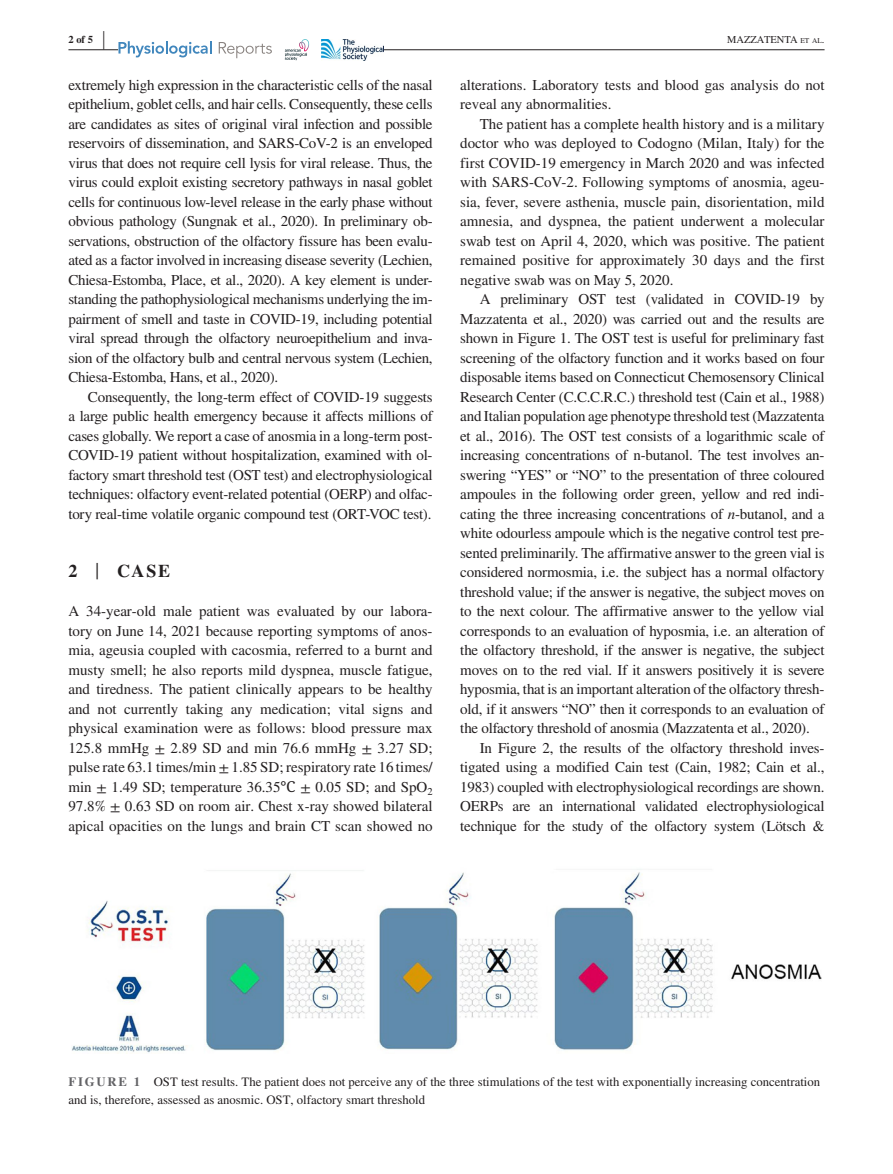
<style>
.page{position:relative;width:893px;height:1174px;background:#fff}
.page>*{position:absolute;margin:0;border:0;box-sizing:border-box;transform-origin:0 0}
.t1{font:700 25.95px "STIX";color:#231f20;scale:.36 1}
.t2{font:700 18px "STIX";color:#231f20}
.t3{font:15px/19.5px "STIX";letter-spacing:-.015em;color:#231f20;text-align:justify}
.t4{font:12.75px/18px "STIX";color:#231f20}
.t5{font:10.5px "STIX";color:#231f20}
.t6{font:700 10.5px "STIX";color:#231f20}
.s1{font-size:7.35px}
.s2{font-style:italic}
.s3{font-weight:400;font-size:23.7px}
.s4{font-family:"Noto Serif"}
.s5{font-weight:700;color:#636366}
</style>
<div class="page">
<hr style="left:68px;top:49px;width:756px;height:1px;background:#231f20">
<div style="left:118px;top:39px;width:265px;height:21px;background:#fff"></div>
<svg style="left:285px;top:39px;width:24px;height:21px"></svg>
<img style="left:321px;top:39px;width:62px;height:21px">
<svg style="left:118px;top:41px;width:94px;height:16px"></svg>
<svg style="left:219px;top:42px;width:53px;height:16px"></svg>
<img style="left:72px;top:869px;width:749px;height:184px">
<p class="t6" style="left:68px;top:33px;width:26px">2 of 5</p>
<h1 class="t1" style="left:103px;top:24px;width:7px">|</h1>
<p class="t5" style="left:727px;top:32px;width:99px">MAZZATENTA <span class="s1">et al</span>.</p>
<p class="t3" style="left:68px;top:76px;width:366px">extremely high expression in the characteristic cells of the nasal epithelium, goblet cells, and hair cells. Consequently, these cells are candidates as sites of original viral infection and possible reservoirs of dissemination, and SARS-CoV-2 is an enveloped virus that does not require cell lysis for viral release. Thus, the virus could exploit existing secretory pathways in nasal goblet cells for continuous low-level release in the early phase without obvious pathology (Sungnak et al., 2020). In preliminary ob&shy;servations, obstruction of the olfactory fissure has been evalu&shy;ated as a factor involved in increasing disease severity (Lechien, Chiesa-Estomba, Place, et al., 2020). A key element is under&shy;standing the pathophysiological mechanisms underlying the im&shy;pairment of smell and taste in COVID-19, including potential viral spread through the olfactory neuroepithelium and inva&shy;sion of the olfactory bulb and central nervous system (Lechien, Chiesa-Estomba, Hans, et al., 2020).</p>
<p class="t3" style="left:68px;top:388px;width:366px;text-indent:20px">Consequently, the long-term effect of COVID-19 suggests a large public health emergency because it affects millions of cases globally. We report a case of anosmia in a long-term post-COVID-19 patient without hospitalization, examined with ol&shy;factory smart threshold test (OST test) and electrophysiological techniques: olfactory event-related potential (OERP) and olfac&shy;tory real-time volatile organic compound test (ORT-VOC test).</p>
<p class="t3" style="left:460px;top:76px;width:366px">alterations. Laboratory tests and blood gas analysis do not reveal any abnormalities.</p>
<p class="t3" style="left:460px;top:115px;width:366px;text-indent:20px">The patient has a complete health history and is a military doctor who was deployed to Codogno (Milan, Italy) for the first COVID-19 emergency in March 2020 and was infected with SARS-CoV-2. Following symptoms of anosmia, ageu&shy;sia, fever, severe asthenia, muscle pain, disorientation, mild amnesia, and dyspnea, the patient underwent a molecular swab test on April 4, 2020, which was positive. The patient remained positive for approximately 30 days and the first negative swab was on May 5, 2020.</p>
<p class="t3" style="left:480px;top:290px;width:346px">A preliminary OST test (validated in COVID-19 by</p>
<p class="t3" style="left:460px;top:310px;width:366px">Mazzatenta et al., 2020) was carried out and the results are</p>
<p class="t3" style="left:460px;top:329px;width:366px">shown in Figure 1. The OST test is useful for preliminary fast</p>
<p class="t3" style="left:460px;top:349px;width:366px">screening of the olfactory function and it works based on four</p>
<p class="t3" style="left:460px;top:368px;width:366px">disposable items based on Connecticut Chemosensory Clinical</p>
<p class="t3" style="left:460px;top:388px;width:366px">Research Center (C.C.C.R.C.) threshold test (Cain et al., 1988)</p>
<p class="t3" style="left:460px;top:407px;width:366px">and Italian population age phenotype threshold test (Mazzatenta</p>
<p class="t3" style="left:460px;top:427px;width:366px">et al., 2016). The OST test consists of a logarithmic scale of</p>
<p class="t3" style="left:460px;top:446px;width:366px">increasing concentrations of n-butanol. The test involves an-</p>
<p class="t3" style="left:460px;top:466px;width:366px">swering “YES” or “NO” to the presentation of three coloured</p>
<p class="t3" style="left:460px;top:485px;width:366px">ampoules in the following order green, yellow and red indi-</p>
<p class="t3" style="left:460px;top:505px;width:366px">cating the three increasing concentrations of <span class="s2">n</span>-butanol, and a</p>
<p class="t3" style="left:460px;top:524px;width:366px">white odourless ampoule which is the negative control test pre-</p>
<p class="t3" style="left:460px;top:544px;width:366px">sented preliminarily. The affirmative answer to the green vial is</p>
<p class="t3" style="left:460px;top:563px;width:366px">considered normosmia, i.e. the subject has a normal olfactory</p>
<p class="t3" style="left:460px;top:583px;width:366px">threshold value; if the answer is negative, the subject moves on</p>
<p class="t3" style="left:460px;top:602px;width:366px">to the next colour. The affirmative answer to the yellow vial</p>
<p class="t3" style="left:460px;top:622px;width:366px">corresponds to an evaluation of hyposmia, i.e. an alteration of</p>
<p class="t3" style="left:460px;top:641px;width:366px">the olfactory threshold, if the answer is negative, the subject</p>
<p class="t3" style="left:460px;top:661px;width:366px">moves on to the red vial. If it answers positively it is severe</p>
<p class="t3" style="left:460px;top:680px;width:366px">hyposmia, that is an important alteration of the olfactory thresh-</p>
<p class="t3" style="left:460px;top:700px;width:366px">old, if it answers “NO” then it corresponds to an evaluation of</p>
<p class="t3" style="left:460px;top:719px;width:351px">the olfactory threshold of anosmia (Mazzatenta et al., 2020).</p>
<p class="t3" style="left:480px;top:739px;width:346px">In Figure 2, the results of the olfactory threshold inves-</p>
<p class="t3" style="left:460px;top:758px;width:366px">tigated using a modified Cain test (Cain, 1982; Cain et al.,</p>
<p class="t3" style="left:460px;top:778px;width:366px">1983) coupled with electrophysiological recordings are shown.</p>
<p class="t3" style="left:460px;top:797px;width:366px">OERPs are an international validated electrophysiological</p>
<p class="t3" style="left:460px;top:817px;width:366px">technique for the study of the olfactory system (Lötsch &amp;</p>
<p class="t2" style="left:68px;top:560px;width:103px">2 <span class="s3">|</span> CASE</p>
<p class="t3" style="left:68px;top:602px;width:366px">A 34-year-old male patient was evaluated by our labora&shy;tory on June 14, 2021 because reporting symptoms of anos&shy;mia, ageusia coupled with cacosmia, referred to a burnt and musty smell; he also reports mild dyspnea, muscle fatigue, and tiredness. The patient clinically appears to be healthy and not currently taking any medication; vital signs and physical examination were as follows: blood pressure max 125.8 mmHg ± 2.89 SD and min 76.6 mmHg ± 3.27 SD; pulse rate 63.1 times/min ± 1.85 SD; respiratory rate 16 times/ min ± 1.49 SD; temperature 36.35<span class="s4">℃</span> ± 0.05 SD; and SpO<sub>2<br></sub>97.8% ± 0.63 SD on room air. Chest x-ray showed bilateral apical opacities on the lungs and brain CT scan showed no</p>
<p class="t4" style="left:68px;top:1073px;width:753px"><span class="s5">FIGURE 1</span> OST test results. The patient does not perceive any of the three stimulations of the test with exponentially increasing concentration and is, therefore, assessed as anosmic. OST, olfactory smart threshold</p>
</div>
